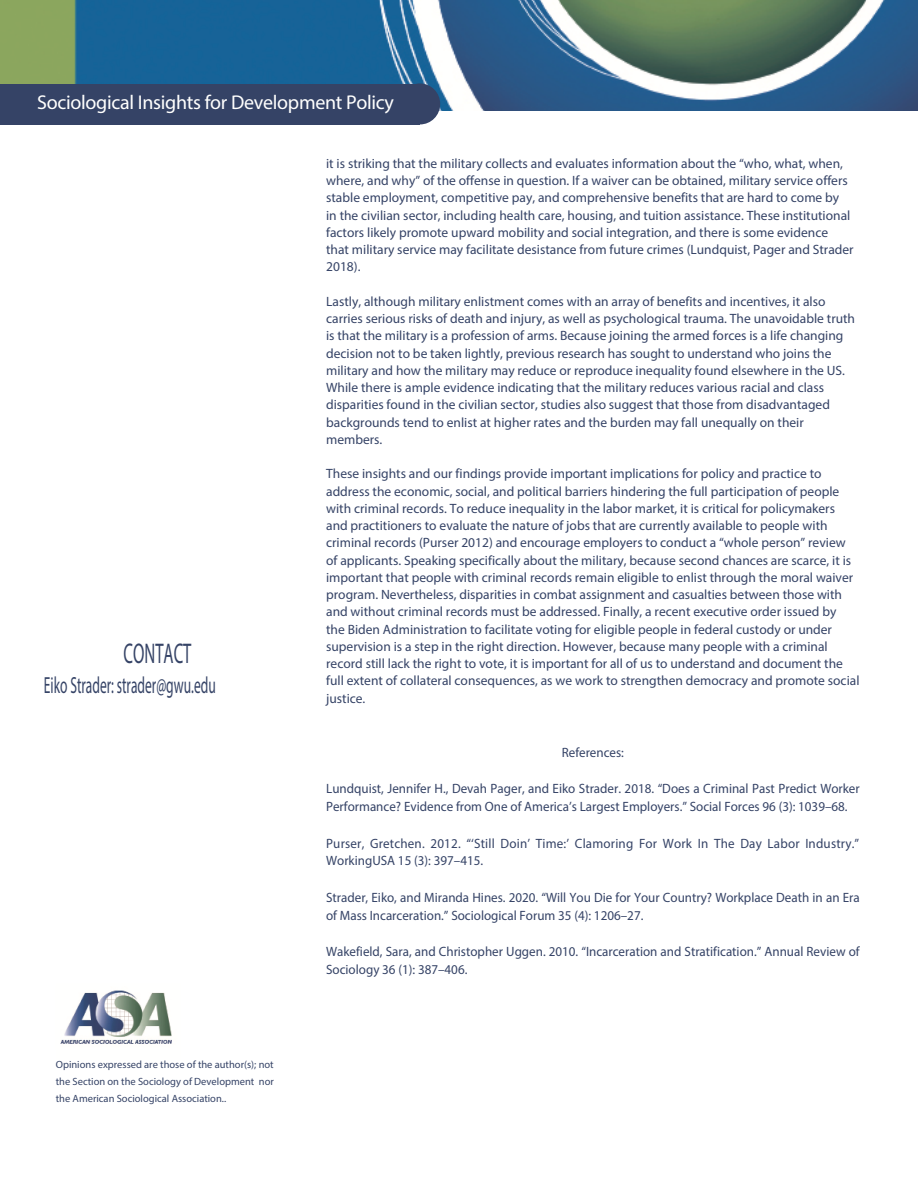
<style>
.page{position:relative;width:918px;height:1188px;background:#fff}
.page>*{position:absolute;margin:0;border:0;box-sizing:border-box;transform-origin:0 0}
.t1{font:28.65px "Myriad Pro";color:#354366;scale:.58 1}
.t2{font:23.4px "Myriad Pro";color:#354366;scale:.58 1}
.t3{font:19.95px "Myriad Pro";letter-spacing:-.015em;color:#fffffe}
.t4{font:13.5px/17.2px "Myriad Pro";color:#354366}
.t5{font:10.5px/17.2px "Myriad Pro";color:#354366;text-align:justify}
</style>
<div class="page">
<img style="left:0;top:0;width:918px;height:111px">
<img style="left:60px;top:990px;width:112px;height:54px">
<div style="left:0;top:84px;width:419px;height:40px;background:#354366"></div>
<div style="left:400px;top:83px;width:40px;height:41px;background:#354366;border-radius:50%"></div>
<h3 class="t3" style="left:37px;top:91px;width:358px">Sociological Insights for Development Policy</h3>
<h1 class="t1" style="left:124px;top:636px;width:119px">CONTACT</h1>
<h2 class="t2" style="left:44px;top:671px;width:298px">Eiko Strader: strader@gwu.edu</h2>
<p class="t5" style="left:56px;top:1055px;width:220px">Opinions expressed are those of the author(s); not the Section on the Sociology of Development nor the American Sociological Association..</p>
<p class="t4" style="left:326px;top:154px;width:529px">it is striking that the military collects and evaluates information about the “who, what, when, where, and why” of the offense in question. If a waiver can be obtained, military service offers stable employment, competitive pay, and comprehensive benefits that are hard to come by<br>in the civilian sector, including health care, housing, and tuition assistance. These institutional factors likely promote upward mobility and social integration, and there is some evidence that military service may facilitate desistance from future crimes (Lundquist, Pager and Strader 2018).</p>
<p class="t4" style="left:326px;top:292px;width:530px">Lastly, although military enlistment comes with an array of benefits and incentives, it also carries serious risks of death and injury, as well as psychological trauma. The unavoidable truth is that the military is a profession of arms. Because joining the armed forces is a life changing decision not to be taken lightly, previous research has sought to understand who joins the military and how the military may reduce or reproduce inequality found elsewhere in the US.<br>While there is ample evidence indicating that the military reduces various racial and class disparities found in the civilian sector, studies also suggest that those from disadvantaged backgrounds tend to enlist at higher rates and the burden may fall unequally on their members.</p>
<p class="t4" style="left:326px;top:465px;width:535px">These insights and our findings provide important implications for policy and practice to address the economic, social, and political barriers hindering the full participation of people with criminal records. To reduce inequality in the labor market, it is critical for policymakers and practitioners to evaluate the nature of jobs that are currently available to people with criminal records (Purser 2012) and encourage employers to conduct a “whole person” review of applicants. Speaking specifically about the military, because second chances are scarce, it is important that people with criminal records remain eligible to enlist through the moral waiver program. Nevertheless, disparities in combat assignment and casualties between those with and without criminal records must be addressed. Finally, a recent executive order issued by<br>the Biden Administration to facilitate voting for eligible people in federal custody or under supervision is a step in the right direction. However, because many people with a criminal record still lack the right to vote, it is important for all of us to understand and document the full extent of collateral consequences, as we work to strengthen democracy and promote social justice.</p>
<p class="t4" style="left:562px;top:743px;width:64px">References:</p>
<p class="t4" style="left:326px;top:780px;width:535px;line-height:17.9px">Lundquist, Jennifer H., Devah Pager, and Eiko Strader. 2018. “Does a Criminal Past Predict Worker<br>Performance? Evidence from One of America’s Largest Employers.” Social Forces 96 (3): 1039–68.</p>
<p class="t4" style="left:326px;top:834px;width:535px;line-height:17.9px">Purser, Gretchen. 2012. “‘Still Doin’ Time:’ Clamoring For Work In The Day Labor Industry.”<br>WorkingUSA 15 (3): 397–415.</p>
<p class="t4" style="left:326px;top:888px;width:535px;line-height:17.9px">Strader, Eiko, and Miranda Hines. 2020. “Will You Die for Your Country? Workplace Death in an Era of Mass Incarceration.” Sociological Forum 35 (4): 1206–27.</p>
<p class="t4" style="left:326px;top:943px;width:535px;line-height:17.9px">Wakefield, Sara, and Christopher Uggen. 2010. “Incarceration and Stratification.” Annual Review of<br>Sociology 36 (1): 387–406.</p>
</div>
